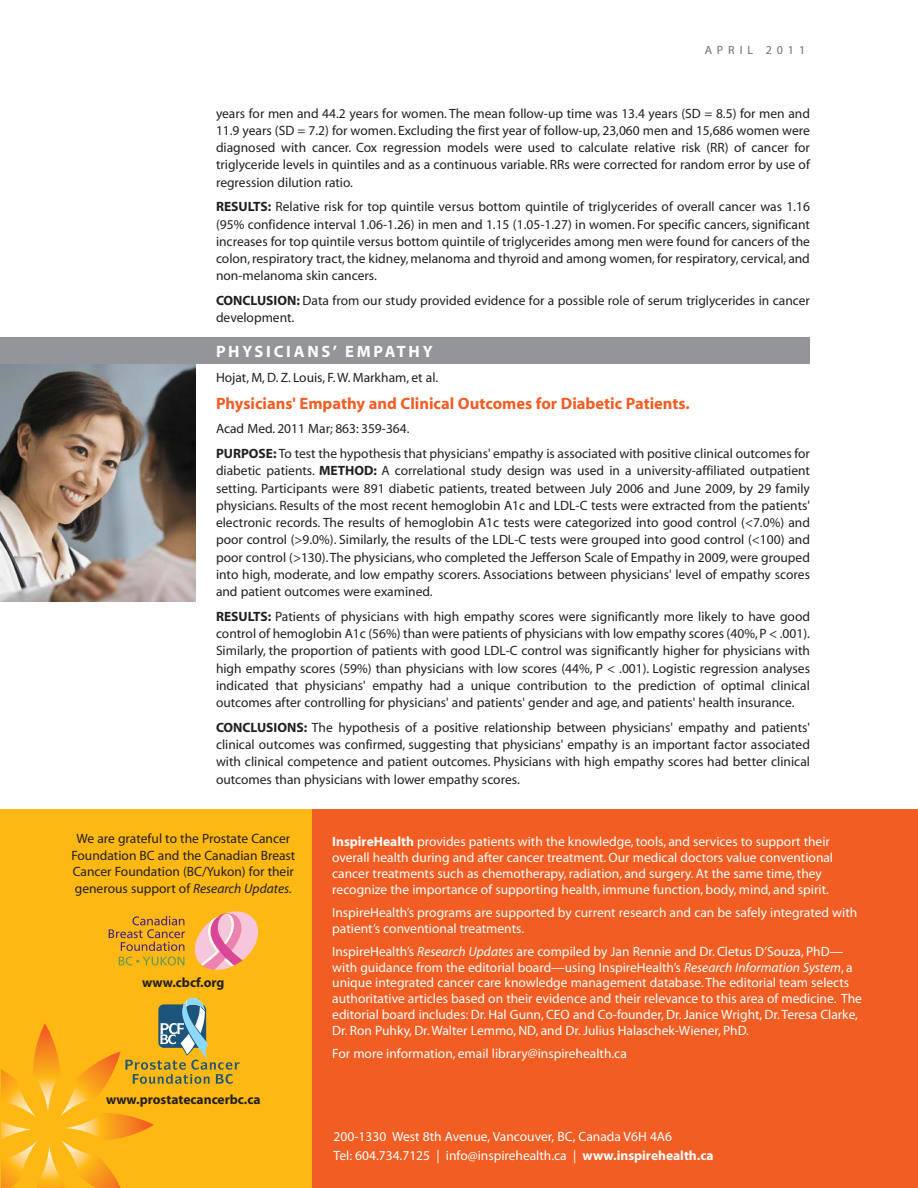
<style>
.page{position:relative;width:918px;height:1188px;background:#fff}
.page>*{position:absolute;margin:0;border:0;box-sizing:border-box;transform-origin:0 0}
.t1{font:700 16.5px "Myriad";color:#f15d22}
.t2{font:700 16.5px "Myriad";letter-spacing:.165em;color:#fff}
.t3{font:13.5px/17.2px "Myriad";color:#231f20;text-align:justify}
.t4{font:13.5px/15.8px "Myriad";color:#fff}
.t5{font:13.5px/18.6px "Myriad Pro";color:#fff}
.t6{font:700 13.5px "Myriad";color:#231f20}
.t7{font:12px "Myriad";letter-spacing:.41em;color:#6c6e70}
.s1{font-weight:700}
.s2{font-style:italic}
</style>
<div class="page">
<img style="left:0;top:364px;width:195px;height:238px">
<div style="left:0;top:338px;width:810px;height:26px;background:#939598"></div>
<div style="left:0;top:809px;width:314px;height:379px;background:#fdb813"></div>
<div style="left:313px;top:809px;width:605px;height:379px;background:#f15d22"></div>
<svg style="left:2px;top:997px;width:238px;height:191px"></svg>
<svg style="left:109px;top:911px;width:150px;height:59px"></svg>
<p class="t7" style="left:705px;top:45px;width:102px">APRIL 2011</p>
<p class="t3" style="left:216px;top:106px;width:596px">years for men and 44.2 years for women. The mean follow-up time was 13.4 years (SD = 8.5) for men and 11.9 years (SD = 7.2) for women. Excluding the first year of follow-up, 23,060 men and 15,686 women were diagnosed with cancer. Cox regression models were used to calculate relative risk (RR) of cancer for triglyceride levels in quintiles and as a continuous variable. RRs were corrected for random error by use of regression dilution ratio.</p>
<p class="t3" style="left:216px;top:199px;width:596px"><span class="s1">RESULTS:</span> Relative risk for top quintile versus bottom quintile of triglycerides of overall cancer was 1.16 (95% confidence interval 1.06-1.26) in men and 1.15 (1.05-1.27) in women. For specific cancers, significant increases for top quintile versus bottom quintile of triglycerides among men were found for cancers of the colon, respiratory tract, the kidney, melanoma and thyroid and among women, for respiratory, cervical, and non-melanoma skin cancers.</p>
<p class="t3" style="left:216px;top:293px;width:595px"><span class="s1">CONCLUSION:</span> Data from our study provided evidence for a possible role of serum triglycerides in cancer development.</p>
<p class="t2" style="left:216px;top:345px;width:218px">PHYSICIANS’ EMPATHY</p>
<p class="t3" style="left:216px;top:370px;width:224px">Hojat, M, D. Z. Louis, F. W. Markham, et al.</p>
<p class="t1" style="left:216px;top:397px;width:475px">Physicians' Empathy and Clinical Outcomes for Diabetic Patients.</p>
<p class="t3" style="left:216px;top:418px;width:596px;line-height:24.8px">Acad Med. 2011 Mar; 863: 359-364.<br><span class="s1">PURPOSE:</span> To test the hypothesis that physicians' empathy is associated with positive clinical outcomes for</p>
<p class="t3" style="left:216px;top:463px;width:596px">diabetic patients. <span class="s1">METHOD:</span> A correlational study design was used in a university-affiliated outpatient setting. Participants were 891 diabetic patients, treated between July 2006 and June 2009, by 29 family physicians. Results of the most recent hemoglobin A1c and LDL-C tests were extracted from the patients' electronic records. The results of hemoglobin A1c tests were categorized into good control (&lt;7.0%) and poor control (&gt;9.0%). Similarly, the results of the LDL-C tests were grouped into good control (&lt;100) and poor control (&gt;130).The physicians, who completed the Jefferson Scale of Empathy in 2009, were grouped into high, moderate, and low empathy scorers. Associations between physicians' level of empathy scores and patient outcomes were examined.</p>
<p class="t3" style="left:216px;top:609px;width:596px"><span class="s1">RESULTS:</span> Patients of physicians with high empathy scores were significantly more likely to have good control of hemoglobin A1c (56%) than were patients of physicians with low empathy scores (40%, P &lt; .001).<br>Similarly, the proportion of patients with good LDL-C control was significantly higher for physicians with high empathy scores (59%) than physicians with low scores (44%, P &lt; .001). Logistic regression analyses indicated that physicians' empathy had a unique contribution to the prediction of optimal clinical outcomes after controlling for physicians' and patients' gender and age, and patients' health insurance.</p>
<p class="t3" style="left:216px;top:720px;width:596px"><span class="s1">CONCLUSIONS:</span> The hypothesis of a positive relationship between physicians' empathy and patients' clinical outcomes was confirmed, suggesting that physicians' empathy is an important factor associated with clinical competence and patient outcomes. Physicians with high empathy scores had better clinical outcomes than physicians with lower empathy scores.</p>
<p class="t3" style="left:71px;top:832px;width:226px;line-height:16.5px;text-align:center">We are grateful to the Prostate Cancer Foundation BC and the Canadian Breast Cancer Foundation (BC/Yukon) for their generous support of <span class="s2">Research Updates.</span></p>
<p class="t6" style="left:142px;top:977px;width:84px">www.cbcf.org</p>
<p class="t6" style="left:106px;top:1094px;width:156px">www.prostatecancerbc.ca</p>
<p class="t4" style="left:332px;top:835px;width:502px"><span class="s1">InspireHealth</span> provides patients with the knowledge, tools, and services to support their overall health during and after cancer treatment. Our medical doctors value conventional cancer treatments such as chemotherapy, radiation, and surgery. At the same time, they recognize the importance of supporting health, immune function, body, mind, and spirit.</p>
<p class="t4" style="left:332px;top:906px;width:527px">InspireHealth’s programs are supported by current research and can be safely integrated with patient’s conventional treatments.</p>
<p class="t4" style="left:332px;top:945px;width:531px">InspireHealth’s <span class="s2">Research Updates</span> are compiled by Jan Rennie and Dr. Cletus D’Souza, PhD— with guidance from the editorial board—using InspireHealth’s <span class="s2">Research Information System</span>, a unique integrated cancer care knowledge management database. The editorial team selects authoritative articles based on their evidence and their relevance to this area of medicine. The editorial board includes: Dr. Hal Gunn, CEO and Co-founder, Dr. Janice Wright, Dr. Teresa Clarke, Dr. Ron Puhky, Dr. Walter Lemmo, ND, and Dr. Julius Halaschek-Wiener, PhD.</p>
<p class="t4" style="left:332px;top:1047px;width:296px">For more information, email library@inspirehealth.ca</p>
<p class="t5" style="left:334px;top:1129px;width:381px">200-1330 West 8th Avenue, Vancouver, BC, Canada V6H 4A6<br>Tel: 604.734.7125 | info@inspirehealth.ca | <span class="s1">www.inspirehealth.ca</span></p>
</div>
